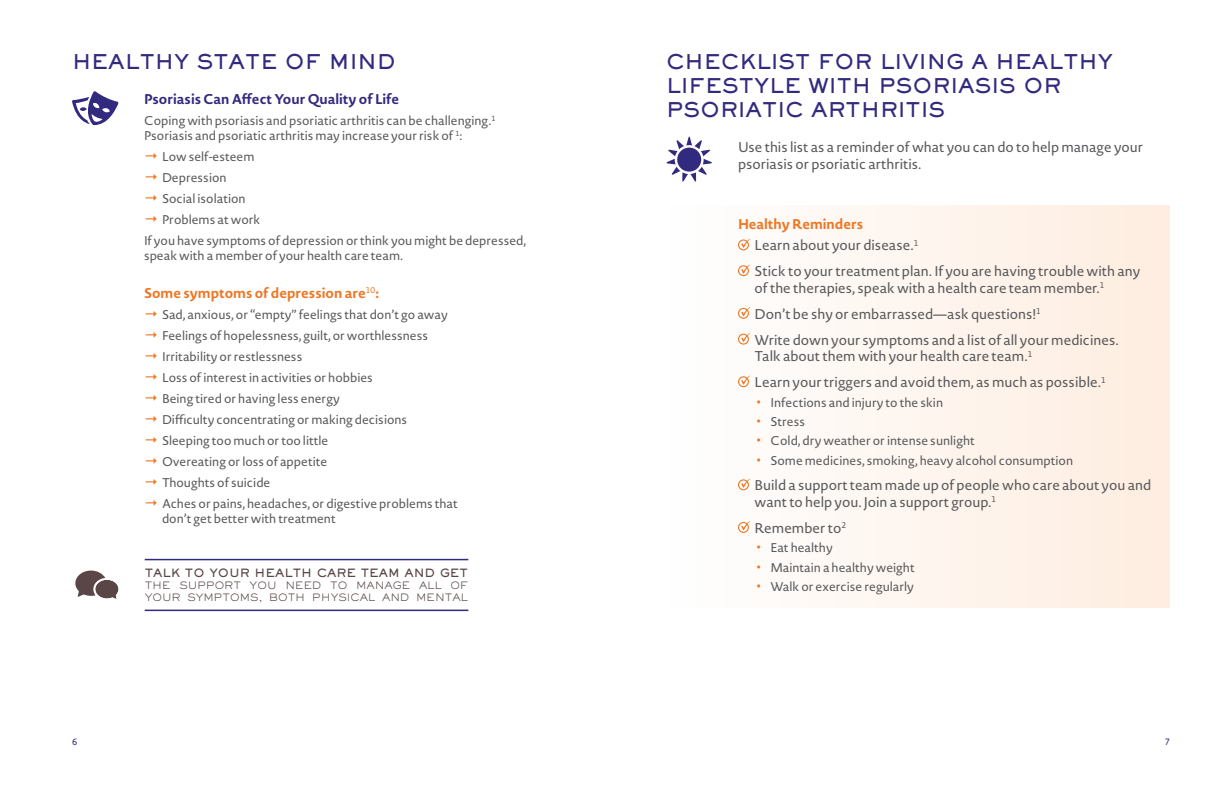
<style>
.page{position:relative;width:1224px;height:792px;background:#fff}
.page>*{position:absolute;margin:0;border:0;box-sizing:border-box;transform-origin:0 0}
.t1{font:800 20px/24px "Sackers Gothic Std";color:#322a7e}
.t2{font:14px/16.8px "Novel Sans Rd Pro";color:#58595b}
.t3{font:700 14px "Novel Sans Rd Pro";color:#322a7e}
.t4{font:700 14px "Novel Sans Rd Pro";color:#ee7622}
.t5{font:12.5px/15px "Novel Sans Rd Pro";color:#58595b}
.t6{font:800 11.2px "Sackers Gothic Std";color:#5a4646}
.t7{font:300 10px/12px "Sackers Gothic Std";color:#5a4646}
.t8{font:9px "Novel Sans Rd Pro";color:#322a7e}
.s1{font-family:"Lucida Grande";font-size:14px;color:#ee7622}
.s2{font-weight:700;color:#ee7622}
.s3{font-weight:700;font-size:14px;color:#ee7622}
</style>
<div class="page">
<div style="left:666px;top:205px;width:504px;height:403px;background:linear-gradient(to right,#fefefe,#feede0)"></div>
<div style="left:738px;top:239px;width:11px;height:11px;border:1px solid #ee7622;border-radius:50%"></div>
<svg style="left:741px;top:239px;width:9px;height:9px"></svg>
<div style="left:738px;top:265px;width:11px;height:11px;border:1px solid #ee7622;border-radius:50%"></div>
<svg style="left:741px;top:264px;width:9px;height:10px"></svg>
<div style="left:738px;top:308px;width:11px;height:11px;border:1px solid #ee7622;border-radius:50%"></div>
<svg style="left:741px;top:307px;width:9px;height:9px"></svg>
<div style="left:738px;top:334px;width:11px;height:11px;border:1px solid #ee7622;border-radius:50%"></div>
<svg style="left:741px;top:333px;width:9px;height:9px"></svg>
<div style="left:738px;top:376px;width:11px;height:11px;border:1px solid #ee7622;border-radius:50%"></div>
<svg style="left:741px;top:375px;width:9px;height:10px"></svg>
<div style="left:738px;top:479px;width:11px;height:11px;border:1px solid #ee7622;border-radius:50%"></div>
<svg style="left:741px;top:479px;width:9px;height:9px"></svg>
<div style="left:738px;top:522px;width:11px;height:11px;border:1px solid #ee7622;border-radius:50%"></div>
<svg style="left:741px;top:521px;width:9px;height:9px"></svg>
<svg style="left:75px;top:571px;width:44px;height:28px"></svg>
<svg style="left:72px;top:91px;width:46px;height:34px"></svg>
<svg style="left:666px;top:136px;width:46px;height:46px"></svg>
<div style="left:677px;top:148px;width:24px;height:24px;background:#322a7e;border-radius:50%"></div>
<hr style="left:145px;top:559px;width:323px;height:1px;background:#322a7e">
<hr style="left:145px;top:610px;width:323px;height:1px;background:#322a7e">
<h1 class="t1" style="left:72px;top:49px;width:325px">HEALTHY STATE OF MIND</h1>
<p class="t3" style="left:144px;top:89px;width:257px">Psoriasis Can Affect Your Quality of Life</p>
<p class="t5" style="left:144px;top:113px;width:353px">Coping with psoriasis and psoriatic arthritis can be challenging.<sup>1<br></sup>Psoriasis and psoriatic arthritis may increase your risk of <sup>1</sup>:</p>
<p class="t5" style="left:144px;top:149px;width:112px"><span class="s1">→</span> Low self-esteem</p>
<p class="t5" style="left:144px;top:170px;width:84px"><span class="s1">→</span> Depression</p>
<p class="t5" style="left:144px;top:191px;width:103px"><span class="s1">→</span> Social isolation</p>
<p class="t5" style="left:144px;top:209px;width:384px;line-height:21px"><span class="s1">→</span> Problems at work<br>If you have symptoms of depression or think you might be depressed,</p>
<p class="t5" style="left:144px;top:248px;width:261px">speak with a member of your health care team.</p>
<p class="t4" style="left:144px;top:283px;width:237px">Some symptoms of depression are<sup>10</sup>:</p>
<p class="t5" style="left:144px;top:307px;width:305px"><span class="s1">→</span> Sad, anxious, or “empty” feelings that don’t go away</p>
<p class="t5" style="left:144px;top:328px;width:286px"><span class="s1">→</span> Feelings of hopelessness, guilt, or worthlessness</p>
<p class="t5" style="left:144px;top:349px;width:160px"><span class="s1">→</span> Irritability or restlessness</p>
<p class="t5" style="left:144px;top:370px;width:231px"><span class="s1">→</span> Loss of interest in activities or hobbies</p>
<p class="t5" style="left:144px;top:391px;width:197px"><span class="s1">→</span> Being tired or having less energy</p>
<p class="t5" style="left:144px;top:412px;width:265px"><span class="s1">→</span> Difficulty concentrating or making decisions</p>
<p class="t5" style="left:144px;top:433px;width:186px"><span class="s1">→</span> Sleeping too much or too little</p>
<p class="t5" style="left:144px;top:454px;width:185px"><span class="s1">→</span> Overeating or loss of appetite</p>
<p class="t5" style="left:144px;top:475px;width:128px"><span class="s1">→</span> Thoughts of suicide</p>
<p class="t5" style="left:162px;top:496px;width:297px;text-indent:-18px"><span class="s1">→</span> Aches or pains, headaches, or digestive problems that don’t get better with treatment</p>
<p class="t8" style="left:72px;top:735px;width:7px">6</p>
<p class="t6" style="left:145px;top:565px;width:325px">TALK TO YOUR HEALTH CARE TEAM AND GET</p>
<p class="t7" style="left:145px;top:579px;width:325px">THE SUPPORT YOU NEED TO MANAGE ALL OF<br>YOUR SYMPTOMS, BOTH PHYSICAL AND MENTAL</p>
<h1 class="t1" style="left:666px;top:49px;width:448px">CHECKLIST FOR LIVING A HEALTHY<br>LIFESTYLE WITH PSORIASIS OR<br>PSORIATIC ARTHRITIS</h1>
<p class="t2" style="left:738px;top:138px;width:407px">Use this list as a reminder of what you can do to help manage your psoriasis or psoriatic arthritis.</p>
<p class="t2" style="left:755px;top:213px;width:165px;line-height:21.3px;text-indent:-17px"><span class="s2">Healthy Reminders<br></span>Learn about your disease.<sup>1</sup></p>
<p class="t2" style="left:755px;top:263px;width:387px">Stick to your treatment plan. If you are having trouble with any of the therapies, speak with a health care team member.<sup>1</sup></p>
<p class="t2" style="left:755px;top:301px;width:366px;line-height:25.8px">Don’t be shy or embarrassed—ask questions!<sup>1<br></sup>Write down your symptoms and a list of all your medicines.</p>
<p class="t2" style="left:755px;top:343px;width:353px;line-height:25.8px">Talk about them with your health care team.<sup>1<br></sup>Learn your triggers and avoid them, as much as possible.<sup>1</sup></p>
<p class="t5" style="left:757px;top:395px;width:188px"><span class="s3">•</span> Infections and injury to the skin</p>
<p class="t5" style="left:757px;top:414px;width:50px"><span class="s3">•</span> Stress</p>
<p class="t5" style="left:757px;top:433px;width:219px"><span class="s3">•</span> Cold, dry weather or intense sunlight</p>
<p class="t5" style="left:757px;top:452px;width:318px"><span class="s3">•</span> Some medicines, smoking, heavy alcohol consumption</p>
<p class="t2" style="left:755px;top:477px;width:398px">Build a support team made up of people who care about you and want to help you. Join a support group.<sup>1</sup></p>
<p class="t2" style="left:755px;top:519px;width:93px">Remember to<sup>2</sup></p>
<p class="t5" style="left:757px;top:540px;width:77px"><span class="s3">•</span> Eat healthy</p>
<p class="t5" style="left:757px;top:560px;width:159px"><span class="s3">•</span> Maintain a healthy weight</p>
<p class="t5" style="left:757px;top:579px;width:159px"><span class="s3">•</span> Walk or exercise regularly</p>
<p class="t8" style="left:1165px;top:735px;width:7px">7</p>
</div>
